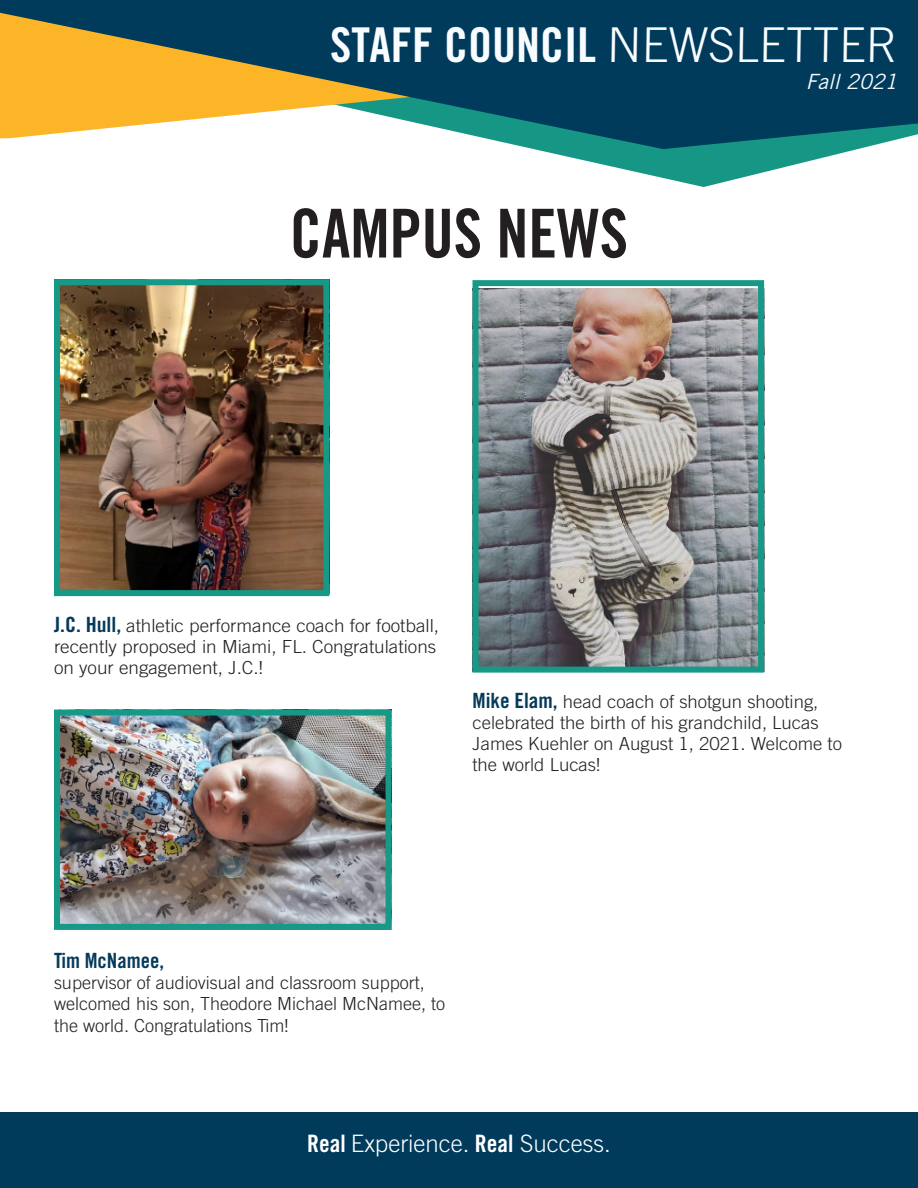
<style>
.page{position:relative;width:918px;height:1188px;background:#fff}
.page>*{position:absolute;margin:0;border:0;box-sizing:border-box;transform-origin:0 0}
.t1{font:67.5px "Trade Gothic Bold Cond Twenty";color:#231f20;scale:.95 1}
.t2{font:48px "Trade Gothic Bold Cond Twenty";color:#f9fcfe}
.t3{font:300 24px "Trade Gothic";color:#fff}
.t4{font:21px "Trade Gothic Bold Cond Twenty";color:#063a5a}
.t5{font:italic 21px "Trade Gothic";color:#f9fcfe}
.t6{font:300 18px/21.3px "Trade Gothic";color:#231f20}
.t7{font:300 18px/21px "Trade Gothic";color:#231f20;scale:1.05 1}
.s1{font-family:"Trade Gothic";font-weight:300}
.s2{font-family:"Trade Gothic Bold Cond Twenty";font-weight:400;font-size:21px;color:#063a5a}
.s3{font-family:"Trade Gothic Bold Cond Twenty";font-weight:400}
</style>
<div class="page">
<div style="left:0;top:1112px;width:918px;height:76px;background:#003b5c"></div>
<svg style="left:533px;top:149px;width:325px;height:38px"></svg>
<svg style="left:0;top:0;width:918px;height:149px;background:#4e6d64"></svg>
<img style="left:479px;top:288px;width:278px;height:378px">
<div style="left:472px;top:280px;width:292px;height:393px;border:6px solid #169986"></div>
<img style="left:61px;top:717px;width:324px;height:206px">
<div style="left:54px;top:710px;width:338px;height:220px;border:6px solid #169986"></div>
<img style="left:61px;top:286px;width:261px;height:303px">
<div style="left:54px;top:279px;width:275px;height:317px;border:6px solid #169986"></div>
<p class="t2" style="left:330px;top:16px;width:570px">STAFF COUNCIL <span class="s1">NEWSLETTER</span></p>
<p class="t5" style="left:806px;top:69px;width:94px">Fall 2021</p>
<p class="t1" style="left:290px;top:192px;width:358px">CAMPUS NEWS</p>
<p class="t7" style="left:54px;top:615px;width:368px"><span class="s2">J.C. Hull,</span> athletic performance coach for football, recently proposed in Miami, FL. Congratulations on your engagement, J.C.!</p>
<p class="t6" style="left:472px;top:691px;width:347px"><span class="s2">Mike Elam,</span> head coach of shotgun shooting,</p>
<p class="t6" style="left:472px;top:712px;width:371px">celebrated the birth of his grandchild, Lucas<br>James Kuehler on August 1, 2021. Welcome to the world Lucas!</p>
<p class="t4" style="left:54px;top:948px;width:112px">Tim McNamee,</p>
<p class="t6" style="left:54px;top:972px;width:393px">supervisor of audiovisual and classroom support, welcomed his son, Theodore Michael McNamee, to the world. Congratulations Tim!</p>
<h3 class="t3" style="left:307px;top:1129px;width:305px"><span class="s3">Real</span> Experience. <span class="s3">Real</span> Success.</h3>
</div>
